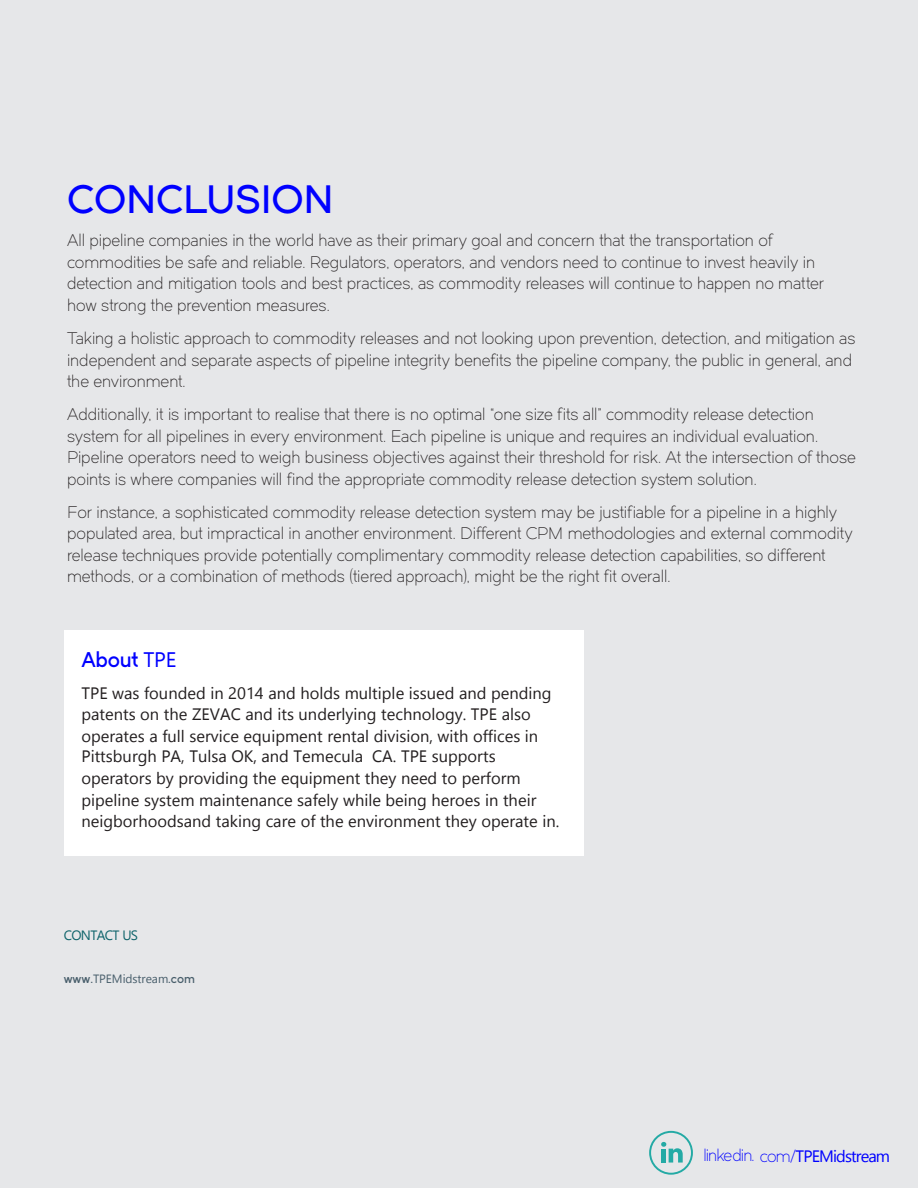
<style>
.page{position:relative;width:918px;height:1188px;background:#e6e7e9}
.page>*{position:absolute;margin:0;border:0;box-sizing:border-box;transform-origin:0 0}
.t1{font:39px "Dual 600";letter-spacing:-.005em;color:#00f}
.Body_Copy{font:21px "Dual 600";letter-spacing:-.015em;color:#00f}
.t2{font:16.5px/21.5px "Dual 300";color:#231f20}
.Body_Copy-2{font:16.5px/21.5px "Leelawadee UI";color:#231f20}
.t3{font:16.5px "Dual 300";letter-spacing:-.055em;color:#00f}
.t4{font:13.5px "Leelawadee UI";letter-spacing:-.05em;color:#0f646b}
.t5{font:12px "Leelawadee UI";letter-spacing:-.005em;color:#485e6b}
.s1{font-family:"Leelawadee UI"}
.s2{font-family:"Dual 600"}
</style>
<div class="page">
<div style="left:649px;top:1131px;width:44px;height:44px;border:2px solid #24aaa5;border-radius:50%"></div>
<svg style="left:661px;top:1142px;width:22px;height:21px"></svg>
<div style="left:64px;top:630px;width:520px;height:225px;background:#fff"></div>
<h1 class="t1" style="left:67px;top:174px;width:268px">CONCLUSION</h1>
<p class="t2" style="left:67px;top:230px;width:758px">All pipeline companies in the world have as their primary goal and concern that the transportation of commodities be safe and reliable. Regulators, operators, and vendors need to continue to invest heavily in detection and mitigation tools and best practices, as commodity releases will continue to happen no matter how strong the prevention measures.</p>
<p class="t2" style="left:67px;top:328px;width:790px">Taking a holistic approach to commodity releases and not looking upon prevention, detection, and mitigation as independent and separate aspects of pipeline integrity benefits the pipeline company, the public in general, and the environment.</p>
<p class="t2" style="left:67px;top:404px;width:790px">Additionally, it is important to realise that there is no optimal “one size fits all” commodity release detection system for all pipelines in every environment. Each pipeline is unique and requires an individual evaluation.<br>Pipeline operators need to weigh business objectives against their threshold for risk. At the intersection of those points is where companies will find the appropriate commodity release detection system solution.</p>
<p class="t2" style="left:67px;top:502px;width:787px">For instance, a sophisticated commodity release detection system may be justifiable for a pipeline in a highly populated area, but impractical in another environment. Different CPM methodologies and external commodity release techniques provide potentially complimentary commodity release detection capabilities, so different methods, or a combination of methods (tiered approach), might be the right fit overall.</p>
<p class="Body_Copy" style="left:81px;top:646px;width:96px">About <span class="s1">TPE</span></p>
<p class="Body_Copy-2" style="left:81px;top:681px;width:479px">TPE was founded in 2014 and holds multiple issued and pending patents on the ZEVAC and its underlying technology. TPE also operates a full service equipment rental division, with offices in Pittsburgh PA, Tulsa OK, and Temecula CA. TPE supports operators by providing the equipment they need to perform pipeline system maintenance safely while being heroes in their neigborhoodsand taking care of the environment they operate in.</p>
<p class="t4" style="left:64px;top:926px;width:76px">CONTACT US</p>
<p class="t5" style="left:64px;top:970px;width:133px"><span class="s2">www.</span>TPEMidstream<span class="s2">.com</span></p>
<p class="t3" style="left:703px;top:1146px;width:188px">linkedin. com/<span class="s1">TPEMidstream</span></p>
</div>
